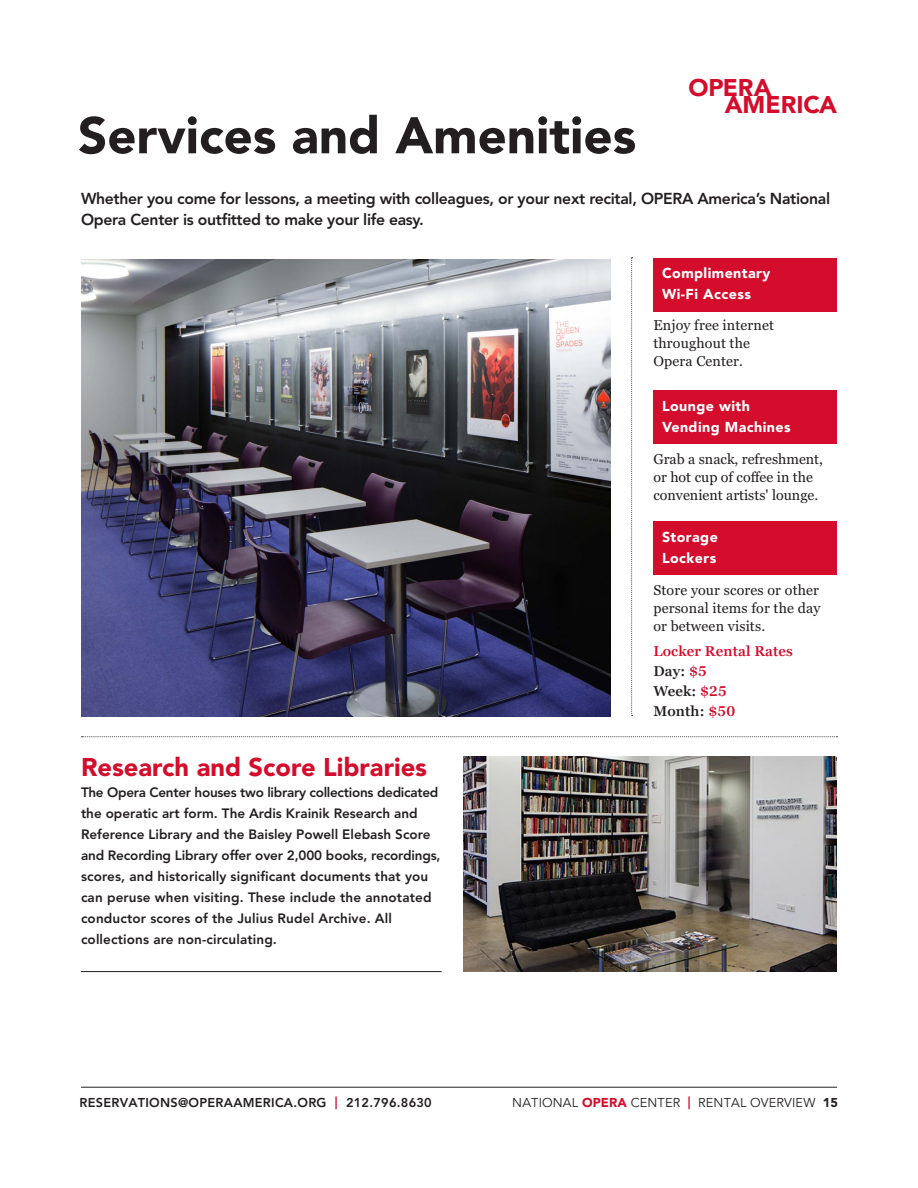
<style>
.page{position:relative;width:918px;height:1188px;background:#fff}
.page>*{position:absolute;margin:0;border:0;box-sizing:border-box;transform-origin:0 0}
.t1{font:900 51px "Avenir LT Std";color:#231f20}
.t2{font:900 25.5px "Avenir LT Std";color:#d30d2b}
.t3{font:900 24.15px/17px "Avenir";color:#d30d2b}
.t4{font:800 15.75px/21px "Avenir LT Std";letter-spacing:-.02em;color:#231f20}
.t5{font:14.25px/18px "Georgia Pro";letter-spacing:.01em;color:#231f20}
.t6{font:900 14.25px/21px "Avenir LT Std";letter-spacing:.03em;color:#fff}
.t7{font:600 14.25px "Georgia Pro";letter-spacing:.01em;color:#231f20}
.t8{font:600 14.25px "Georgia Pro";letter-spacing:.01em;color:#d30d2b}
.t9{font:800 13.5px/21px "Avenir LT Std";color:#231f20}
.t10{font:800 12.75px "Avenir LT Std";letter-spacing:.02em;color:#231f20}
.t11{font:12.75px "Avenir LT Std";letter-spacing:.01em;color:#231f20}
.s1{color:#d30d2b}
.s2{font-weight:900;color:#d30d2b}
.s3{font-weight:800;color:#d30d2b}
.s4{font-weight:900}
</style>
<div class="page">
<img style="left:81px;top:260px;width:529px;height:456px">
<div style="left:653px;top:258px;width:184px;height:54px;background:#d30d2b"></div>
<div style="left:653px;top:390px;width:184px;height:54px;background:#d30d2b"></div>
<div style="left:653px;top:521px;width:184px;height:54px;background:#d30d2b"></div>
<img style="left:463px;top:756px;width:374px;height:216px">
<svg style="left:81px;top:736px;width:757px;height:1px"></svg>
<svg style="left:631px;top:257px;width:2px;height:459px"></svg>
<hr style="left:81px;top:971px;width:361px;height:1px;background:#231f20">
<hr style="left:81px;top:1087px;width:756px;height:1px;background:#231f20">
<h3 class="t3" style="left:725px;top:79px;width:114px;text-indent:-36px">OPERA<br>AMERICA</h3>
<p class="t1" style="left:78px;top:105px;width:560px">Services and Amenities</p>
<p class="t4" style="left:81px;top:188px;width:751px">Whether you come for lessons, a meeting with colleagues, or your next recital, OPERA America’s National<br>Opera Center is outfitted to make your life easy.</p>
<p class="t6" style="left:662px;top:262px;width:110px">Complimentary<br>Wi-Fi Access</p>
<p class="t5" style="left:653px;top:317px;width:122px">Enjoy free internet throughout the<br>Opera Center.</p>
<p class="t6" style="left:662px;top:396px;width:130px">Lounge with<br>Vending Machines</p>
<p class="t5" style="left:653px;top:450px;width:171px">Grab a snack, refreshment, or hot cup of coffee in the convenient artists' lounge.</p>
<p class="t6" style="left:662px;top:527px;width:57px">Storage<br>Lockers</p>
<p class="t5" style="left:653px;top:582px;width:168px;text-align:justify">Store your scores or other personal items for the day or between visits.</p>
<p class="t8" style="left:653px;top:643px;width:141px">Locker Rental Rates</p>
<p class="t7" style="left:653px;top:663px;width:55px">Day: <span class="s1">$5</span></p>
<p class="t7" style="left:653px;top:683px;width:75px">Week: <span class="s1">$25</span></p>
<p class="t7" style="left:653px;top:703px;width:83px">Month: <span class="s1">$50</span></p>
<p class="t2" style="left:81px;top:752px;width:348px">Research and Score Libraries</p>
<p class="t9" style="left:81px;top:782px;width:361px">The Opera Center houses two library collections dedicated the operatic art form. The Ardis Krainik Research and Reference Library and the Baisley Powell Elebash Score and Recording Library offer over 2,000 books, recordings, scores, and historically significant documents that you can peruse when visiting. These include the annotated conductor scores of the Julius Rudel Archive. All collections are non-circulating.</p>
<p class="t10" style="left:80px;top:1095px;width:354px">RESERVATIONS@OPERAAMERICA.ORG <span class="s1">|</span> 212.796.8630</p>
<p class="t11" style="left:512px;top:1095px;width:327px">NATIONAL <span class="s2">OPERA</span> CENTER <span class="s3">|</span> RENTAL OVERVIEW <span class="s4">15</span></p>
</div>
